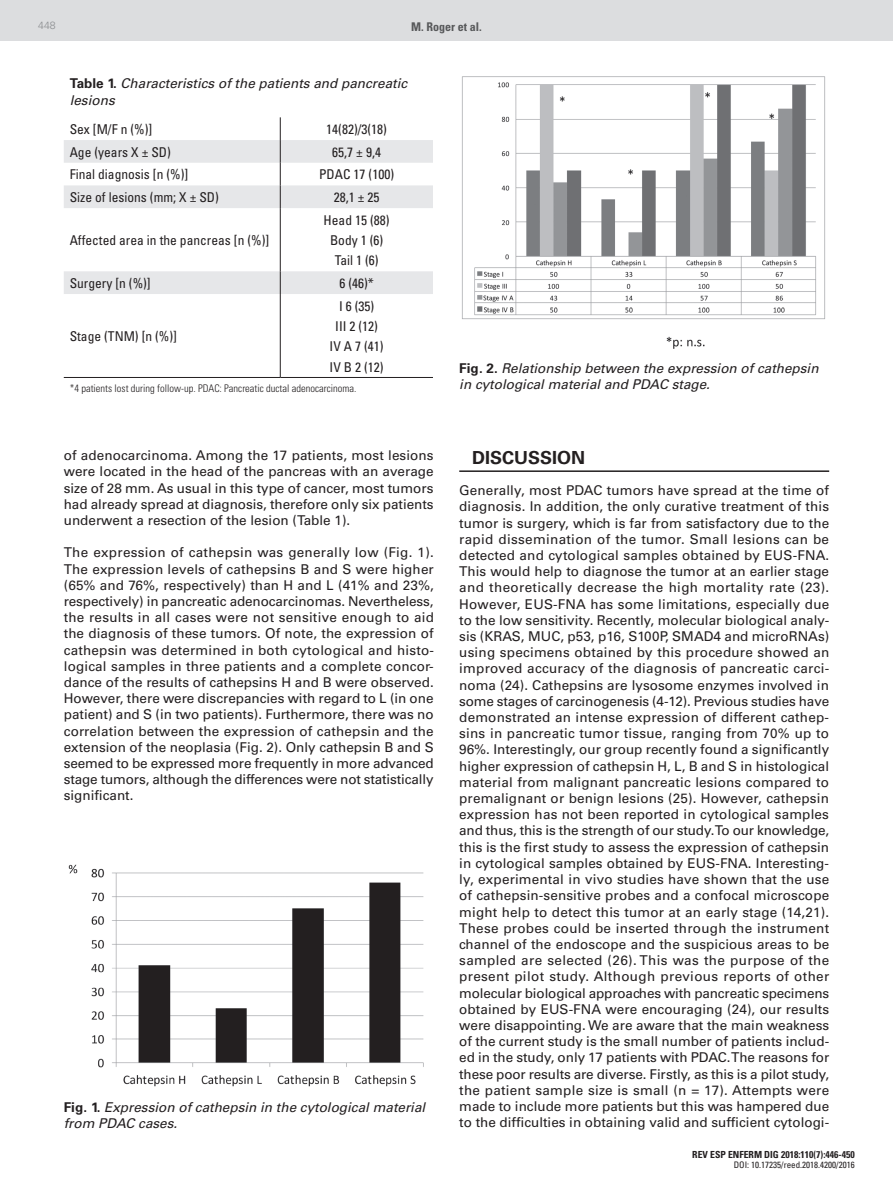
<style>
.page{position:relative;width:893px;height:1191px;background:#fff}
.page>*{position:absolute;margin:0;border:0;box-sizing:border-box;transform-origin:0 0}
.t1{font:700 18px "Univers";color:#231f20}
.t2{font:13.5px/16.2px "Univers";color:#231f20;text-align:justify}
.t3{font:condensed 13.5px/20.2px "Univers";color:#231f20;text-align:center}
.t4{font:italic 13.5px/16.2px "Univers";color:#231f20}
.t5{font:700 condensed 12px "Univers";color:#57585a}
.t6{font:300 condensed 10.5px "Univers";color:#231f20}
.t7{font:300 10.5px "Univers";color:#8a8c8f}
.t8{font:700 condensed 9.75px "Univers";color:#231f20}
.t9{font:condensed 9px "Univers";color:#231f20}
.s1{font-weight:700;font-style:normal}
</style>
<div class="page">
<div style="left:0;top:0;width:893px;height:40px;background:#dcdddf"></div>
<hr style="left:459px;top:470px;width:370px;height:2px;background:#231f20">
<svg style="left:64px;top:140px;width:369px;height:154px"></svg>
<hr style="left:280px;top:208px;width:1px;height:63px;background:#231f20">
<hr style="left:280px;top:294px;width:1px;height:83px;background:#231f20">
<hr style="left:64px;top:377px;width:216px;height:1px;background:#231f20">
<hr style="left:280px;top:377px;width:153px;height:1px;background:#231f20">
<svg style="left:280px;top:117px;width:1px;height:91px"></svg>
<svg style="left:280px;top:271px;width:1px;height:23px"></svg>
<img style="left:68px;top:864px;width:356px;height:223px">
<img style="left:462px;top:76px;width:364px;height:273px">
<p class="t7" style="left:38px;top:19px;width:19px">448</p>
<p class="t5" style="left:411px;top:19px;width:72px">M. Roger et al.</p>
<p class="t4" style="left:70px;top:76px;width:339px"><span class="s1">Table 1.</span> Characteristics of the patients and pancreatic lesions</p>
<p class="t3" style="left:70px;top:119px;width:84px">Sex [M/F n (%)]</p>
<p class="t3" style="left:326px;top:119px;width:62px">14(82)/3(18)</p>
<p class="t3" style="left:70px;top:142px;width:103px">Age (years X ± SD)</p>
<p class="t3" style="left:332px;top:142px;width:50px">65,7 ± 9,4</p>
<p class="t3" style="left:70px;top:164px;width:120px">Final diagnosis [n (%)]</p>
<p class="t3" style="left:319px;top:164px;width:76px">PDAC 17 (100)</p>
<p class="t3" style="left:70px;top:187px;width:151px">Size of lesions (mm; X ± SD)</p>
<p class="t3" style="left:334px;top:187px;width:47px">28,1 ± 25</p>
<p class="t3" style="left:70px;top:230px;width:201px">Affected area in the pancreas [n (%)]</p>
<p class="t3" style="left:324px;top:210px;width:67px">Head 15 (88)<br>Body 1 (6)<br>Tail 1 (6)</p>
<p class="t3" style="left:70px;top:273px;width:82px">Surgery [n (%)]</p>
<p class="t3" style="left:339px;top:273px;width:36px">6 (46)*</p>
<p class="t3" style="left:330px;top:296px;width:55px">I 6 (35)<br>III 2 (12)<br>IV A 7 (41)<br>IV B 2 (12)</p>
<p class="t6" style="left:70px;top:382px;width:288px">*4 patients lost during follow-up. PDAC: Pancreatic ductal adenocarcinoma.</p>
<p class="t3" style="left:70px;top:326px;width:109px">Stage (TNM) [n (%)]</p>
<p class="t4" style="left:459px;top:360px;width:361px"><span class="s1">Fig. 2.</span> Relationship between the expression of cathepsin in cytological material and PDAC stage.</p>
<p class="t2" style="left:64px;top:447px;width:371px">of adenocarcinoma. Among the 17 patients, most lesions were located in the head of the pancreas with an average size of 28 mm. As usual in this type of cancer, most tumors had already spread at diagnosis, therefore only six patients underwent a resection of the lesion (Table 1).</p>
<p class="t2" style="left:64px;top:544px;width:372px">The expression of cathepsin was generally low (Fig. 1).<br>The expression levels of cathepsins B and S were higher (65% and 76%, respectively) than H and L (41% and 23%, respectively) in pancreatic adenocarcinomas. Nevertheless, the results in all cases were not sensitive enough to aid the diagnosis of these tumors. Of note, the expression of cathepsin was determined in both cytological and histo&shy;logical samples in three patients and a complete concor&shy;dance of the results of cathepsins H and B were observed.<br>However, there were discrepancies with regard to L (in one patient) and S (in two patients). Furthermore, there was no correlation between the expression of cathepsin and the extension of the neoplasia (Fig. 2). Only cathepsin B and S seemed to be expressed more frequently in more advanced stage tumors, although the differences were not statistically significant.</p>
<p class="t4" style="left:64px;top:1099px;width:363px"><span class="s1">Fig. 1.</span> Expression of cathepsin in the cytological material from PDAC cases.</p>
<h1 class="t1" style="left:472px;top:447px;width:115px">DISCUSSION</h1>
<p class="t2" style="left:459px;top:482px;width:372px">Generally, most PDAC tumors have spread at the time of diagnosis. In addition, the only curative treatment of this tumor is surgery, which is far from satisfactory due to the rapid dissemination of the tumor. Small lesions can be detected and cytological samples obtained by EUS-FNA.<br>This would help to diagnose the tumor at an earlier stage and theoretically decrease the high mortality rate (23).<br>However, EUS-FNA has some limitations, especially due to the low sensitivity. Recently, molecular biological analy&shy;sis (KRAS, MUC, p53, p16, S100P, SMAD4 and microRNAs) using specimens obtained by this procedure showed an improved accuracy of the diagnosis of pancreatic carci&shy;noma (24). Cathepsins are lysosome enzymes involved in some stages of carcinogenesis (4-12). Previous studies have demonstrated an intense expression of different cathep&shy;sins in pancreatic tumor tissue, ranging from 70% up to 96%. Interestingly, our group recently found a significantly higher expression of cathepsin H, L, B and S in histological material from malignant pancreatic lesions compared to premalignant or benign lesions (25). However, cathepsin expression has not been reported in cytological samples and thus, this is the strength of our study. To our knowledge, this is the first study to assess the expression of cathepsin in cytological samples obtained by EUS-FNA. Interesting&shy;ly, experimental in vivo studies have shown that the use of cathepsin-sensitive probes and a confocal microscope might help to detect this tumor at an early stage (14,21).<br>These probes could be inserted through the instrument channel of the endoscope and the suspicious areas to be sampled are selected (26). This was the purpose of the present pilot study. Although previous reports of other molecular biological approaches with pancreatic specimens obtained by EUS-FNA were encouraging (24), our results were disappointing. We are aware that the main weakness of the current study is the small number of patients includ&shy;ed in the study, only 17 patients with PDAC. The reasons for these poor results are diverse. Firstly, as this is a pilot study, the patient sample size is small (n = 17). Attempts were made to include more patients but this was hampered due to the difficulties in obtaining valid and sufficient cytologi-</p>
<p class="t8" style="left:692px;top:1148px;width:164px">REV ESP ENFERM DIG 2018:110(7):446-450</p>
<p class="t9" style="left:734px;top:1159px;width:122px">DOI: 10.17235/reed.2018.4200/2016</p>
</div>
